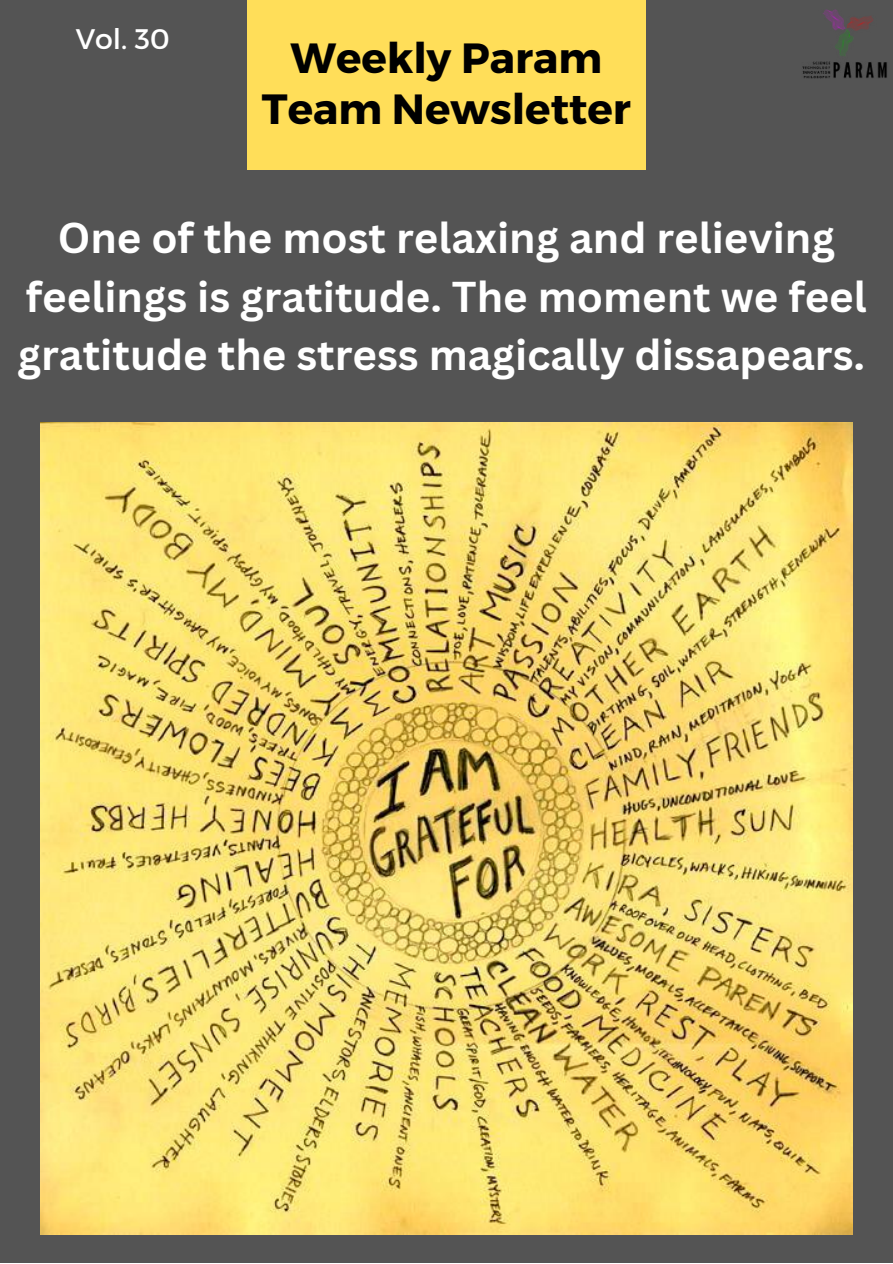
<style>
.page{position:relative;width:893px;height:1264px;background:#fff}
.page>*{position:absolute;margin:0;border:0;box-sizing:border-box;transform-origin:0 0}
.t1{font:700 42.15px/51.8px "Montserrat";color:#000;text-align:center}
.t2{font:700 42px/58.5px "Canva Sans";color:#fff;text-align:center}
.t3{font:28.35px "Montserrat";color:#fff}
</style>
<div class="page">
<div style="left:0;top:0;width:892px;height:1262px;background:#545454"></div>
<div style="left:247px;top:0;width:398px;height:169px;background:#ffde59"></div>
<img style="left:802px;top:9px;width:85px;height:70px">
<img style="left:40px;top:422px;width:812px;height:812px">
<p class="t3" style="left:76px;top:20px;width:95px">Vol. 30</p>
<p class="t1" style="left:262px;top:30px;width:370px">Weekly Param<br>Team Newsletter</p>
<p class="t2" style="left:18px;top:208px;width:850px">One of the most relaxing and relieving feelings is gratitude. The moment we feel gratitude the stress magically dissapears.</p>
</div>
